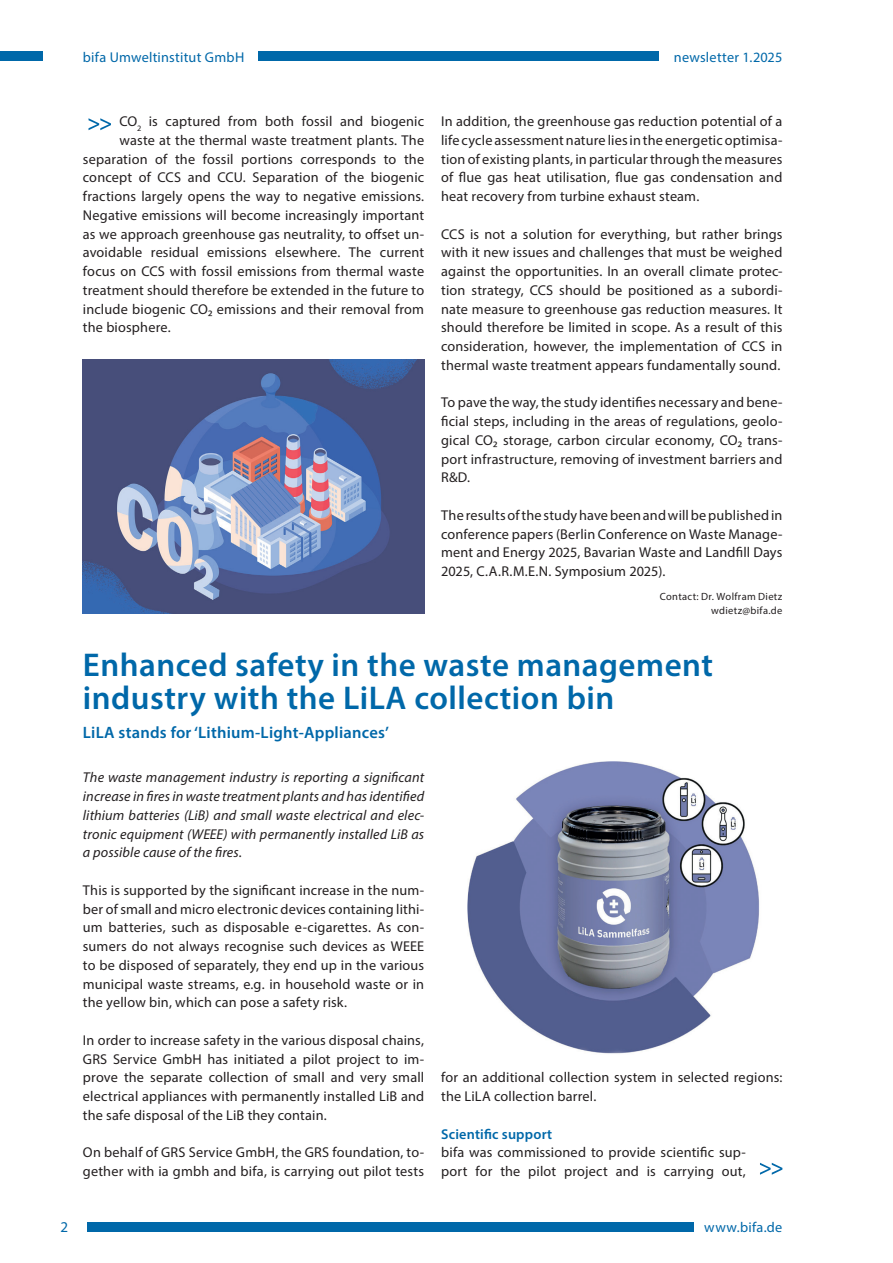
<style>
.page{position:relative;width:893px;height:1263px;background:#fff}
.page>*{position:absolute;margin:0;border:0;box-sizing:border-box;transform-origin:0 0}
.t1{font:600 33px/33px "Myriad Pro";letter-spacing:.015em;color:#0068a9}
.t2{font:600 16.5px "Myriad Pro";letter-spacing:.015em;color:#0068a9}
.t3{font:15px "Myriad Pro";color:#0068a9}
.t4{font:14.25px/18.8px "Myriad Pro";letter-spacing:.01em;color:#231f20;text-align:justify}
.t5{font:italic 14.25px/18.8px "Myriad Pro";letter-spacing:.01em;color:#231f20;text-align:justify}
.t6{font:14.25px "Myriad Pro";letter-spacing:.02em;color:#0068a9}
.t7{font:600 14.25px "Myriad Pro";letter-spacing:.015em;color:#0068a9}
.t8{font:10.5px/13.5px "Myriad Pro";letter-spacing:.03em;color:#231f20;text-align:right}
</style>
<div class="page">
<img style="left:467px;top:761px;width:293px;height:293px">
<div style="left:88px;top:1222px;width:606px;height:10px;background:#0068a9"></div>
<svg style="left:89px;top:118px;width:22px;height:12px"></svg>
<div style="left:0;top:51px;width:43px;height:10px;background:#0068a9"></div>
<div style="left:258px;top:51px;width:401px;height:10px;background:#0068a9"></div>
<svg style="left:760px;top:1163px;width:22px;height:12px"></svg>
<img style="left:83px;top:359px;width:341px;height:255px">
<p class="t6" style="left:83px;top:48px;width:163px">bifa Umweltinstitut GmbH</p>
<p class="t6" style="left:674px;top:48px;width:110px">newsletter 1.2025</p>
<p class="t4" style="left:119px;top:112px;width:306px">CO<sub>2</sub> is captured from both fossil and biogenic</p>
<p class="t4" style="left:119px;top:130px;width:306px">waste at the thermal waste treatment plants. The</p>
<p class="t4" style="left:83px;top:149px;width:343px">separation of the fossil portions corresponds to the</p>
<p class="t4" style="left:83px;top:168px;width:343px">concept of CCS and CCU. Separation of the biogenic</p>
<p class="t4" style="left:83px;top:187px;width:343px">fractions largely opens the way to negative emissions.</p>
<p class="t4" style="left:83px;top:205px;width:343px">Negative emissions will become increasingly important</p>
<p class="t4" style="left:83px;top:224px;width:343px">as we approach greenhouse gas neutrality, to offset un-</p>
<p class="t4" style="left:83px;top:243px;width:343px">avoidable residual emissions elsewhere. The current</p>
<p class="t4" style="left:83px;top:262px;width:343px">focus on CCS with fossil emissions from thermal waste</p>
<p class="t4" style="left:83px;top:280px;width:343px">treatment should therefore be extended in the future to</p>
<p class="t4" style="left:83px;top:299px;width:343px">include biogenic CO₂ emissions and their removal from</p>
<p class="t4" style="left:83px;top:318px;width:89px">the biosphere.</p>
<p class="t4" style="left:441px;top:112px;width:343px">In addition, the greenhouse gas reduction potential of a life cycle assessment nature lies in the energetic optimisa&shy;tion of existing plants, in particular through the measures of flue gas heat utilisation, flue gas condensation and heat recovery from turbine exhaust steam.</p>
<p class="t4" style="left:441px;top:224px;width:343px">CCS is not a solution for everything, but rather brings with it new issues and challenges that must be weighed against the opportunities. In an overall climate protec&shy;tion strategy, CCS should be positioned as a subordi&shy;nate measure to greenhouse gas reduction measures. It should therefore be limited in scope. As a result of this consideration, however, the implementation of CCS in thermal waste treatment appears fundamentally sound.</p>
<p class="t4" style="left:441px;top:393px;width:343px">To pave the way, the study identifies necessary and bene&shy;ficial steps, including in the areas of regulations, geolo&shy;gical CO₂ storage, carbon circular economy, CO₂ trans&shy;port infrastructure, removing of investment barriers and R&amp;D.</p>
<p class="t4" style="left:441px;top:505px;width:343px">The results of the study have been and will be published in conference papers (Berlin Conference on Waste Manage&shy;ment and Energy 2025, Bavarian Waste and Landfill Days 2025, C.A.R.M.E.N. Symposium 2025).</p>
<p class="t8" style="left:660px;top:590px;width:124px">Contact: Dr. Wolfram Dietz wdietz@bifa.de</p>
<h1 class="t1" style="left:83px;top:647px;width:632px">Enhanced safety in the waste management industry with the LiLA collection bin</h1>
<p class="t2" style="left:83px;top:722px;width:307px">LiLA stands for ‘Lithium-Light-Appliances’</p>
<p class="t5" style="left:83px;top:768px;width:343px">The waste management industry is reporting a significant increase in fires in waste treatment plants and has identified lithium batteries (LiB) and small waste electrical and elec&shy;tronic equipment (WEEE) with permanently installed LiB as a possible cause of the fires.</p>
<p class="t4" style="left:83px;top:880px;width:343px">This is supported by the significant increase in the num&shy;ber of small and micro electronic devices containing lithi&shy;um batteries, such as disposable e-cigarettes. As con&shy;sumers do not always recognise such devices as WEEE to be disposed of separately, they end up in the various municipal waste streams, e.g. in household waste or in the yellow bin, which can pose a safety risk.</p>
<p class="t4" style="left:83px;top:1030px;width:343px">In order to increase safety in the various disposal chains, GRS Service GmbH has initiated a pilot project to im&shy;prove the separate collection of small and very small electrical appliances with permanently installed LiB and the safe disposal of the LiB they contain.</p>
<p class="t4" style="left:83px;top:1143px;width:343px">On behalf of GRS Service GmbH, the GRS foundation, to&shy;gether with ia gmbh and bifa, is carrying out pilot tests</p>
<p class="t4" style="left:441px;top:1068px;width:343px">for an additional collection system in selected regions: the LiLA collection barrel.</p>
<p class="t7" style="left:441px;top:1125px;width:113px">Scientific support</p>
<p class="t4" style="left:441px;top:1143px;width:306px">bifa was commissioned to provide scientific sup&shy;port for the pilot project and is carrying out,</p>
<p class="t3" style="left:61px;top:1218px;width:9px">2</p>
<p class="t6" style="left:704px;top:1219px;width:80px">www.bifa.de</p>
</div>
